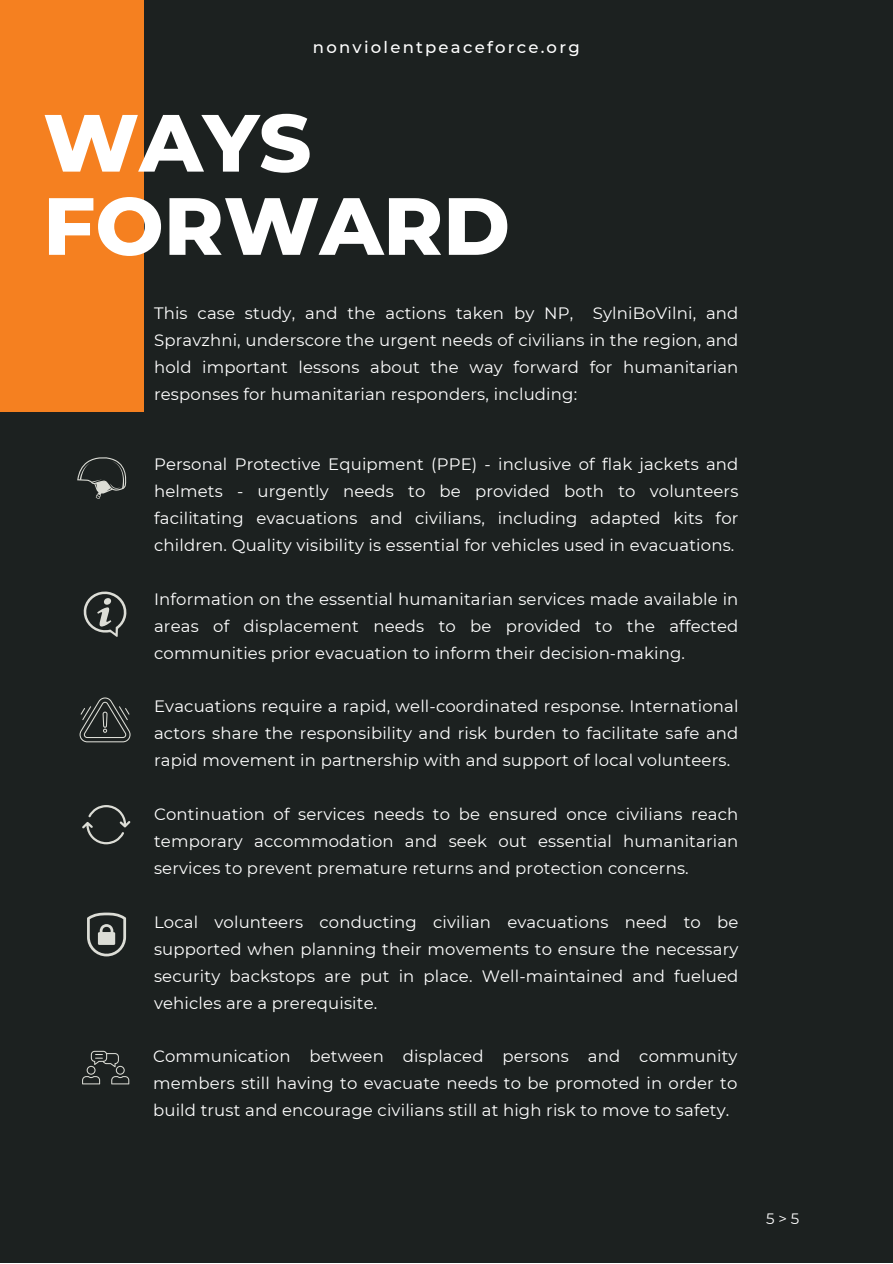
<style>
.page{position:relative;width:893px;height:1264px;background:#fff}
.page>*{position:absolute;margin:0;border:0;box-sizing:border-box;transform-origin:0 0}
.t1{font:800 81px/83.2px "Montserrat";color:#fff}
.t2{font:16.5px/27px "Montserrat";letter-spacing:.01em;color:#fff;text-align:justify}
.t3{font:500 16.5px "Montserrat";letter-spacing:.135em;color:#fff}
.t4{font:15px "Montserrat";color:#fff}
</style>
<div class="page">
<div style="left:0;top:0;width:892px;height:1262px;background:#1c2120"></div>
<div style="left:0;top:0;width:144px;height:412px;background:#f58020"></div>
<svg style="left:77px;top:457px;width:50px;height:42px"></svg>
<svg style="left:83px;top:591px;width:44px;height:46px"></svg>
<svg style="left:79px;top:697px;width:51px;height:45px"></svg>
<svg style="left:82px;top:805px;width:48px;height:39px"></svg>
<svg style="left:87px;top:912px;width:39px;height:44px"></svg>
<svg style="left:82px;top:1050px;width:47px;height:34px"></svg>
<p class="t3" style="left:313px;top:36px;width:268px">nonviolentpeaceforce.org</p>
<h1 class="t1" style="left:43px;top:97px;width:468px">WAYS<br>FORWARD</h1>
<p class="t2" style="left:154px;top:299px;width:586px">This case study, and the actions taken by NP, SylniBoVilni, and Spravzhni, underscore the urgent needs of civilians in the region, and hold important lessons about the way forward for humanitarian responses for humanitarian responders, including:</p>
<p class="t2" style="left:154px;top:450px;width:586px">Personal Protective Equipment (PPE) - inclusive of flak jackets and helmets - urgently needs to be provided both to volunteers facilitating evacuations and civilians, including adapted kits for children. Quality visibility is essential for vehicles used in evacuations.</p>
<p class="t2" style="left:154px;top:585px;width:586px">Information on the essential humanitarian services made available in areas of displacement needs to be provided to the affected communities prior evacuation to inform their decision-making.</p>
<p class="t2" style="left:154px;top:692px;width:586px">Evacuations require a rapid, well-coordinated response. International actors share the responsibility and risk burden to facilitate safe and rapid movement in partnership with and support of local volunteers.</p>
<p class="t2" style="left:154px;top:800px;width:586px">Continuation of services needs to be ensured once civilians reach temporary accommodation and seek out essential humanitarian services to prevent premature returns and protection concerns.</p>
<p class="t2" style="left:154px;top:907px;width:586px">Local volunteers conducting civilian evacuations need to be supported when planning their movements to ensure the necessary security backstops are put in place. Well-maintained and fuelued vehicles are a prerequisite.</p>
<p class="t2" style="left:153px;top:1042px;width:586px">Communication between displaced persons and community members still having to evacuate needs to be promoted in order to build trust and encourage civilians still at high risk to move to safety.</p>
<p class="t4" style="left:766px;top:1208px;width:35px">5 &gt; 5</p>
</div>
